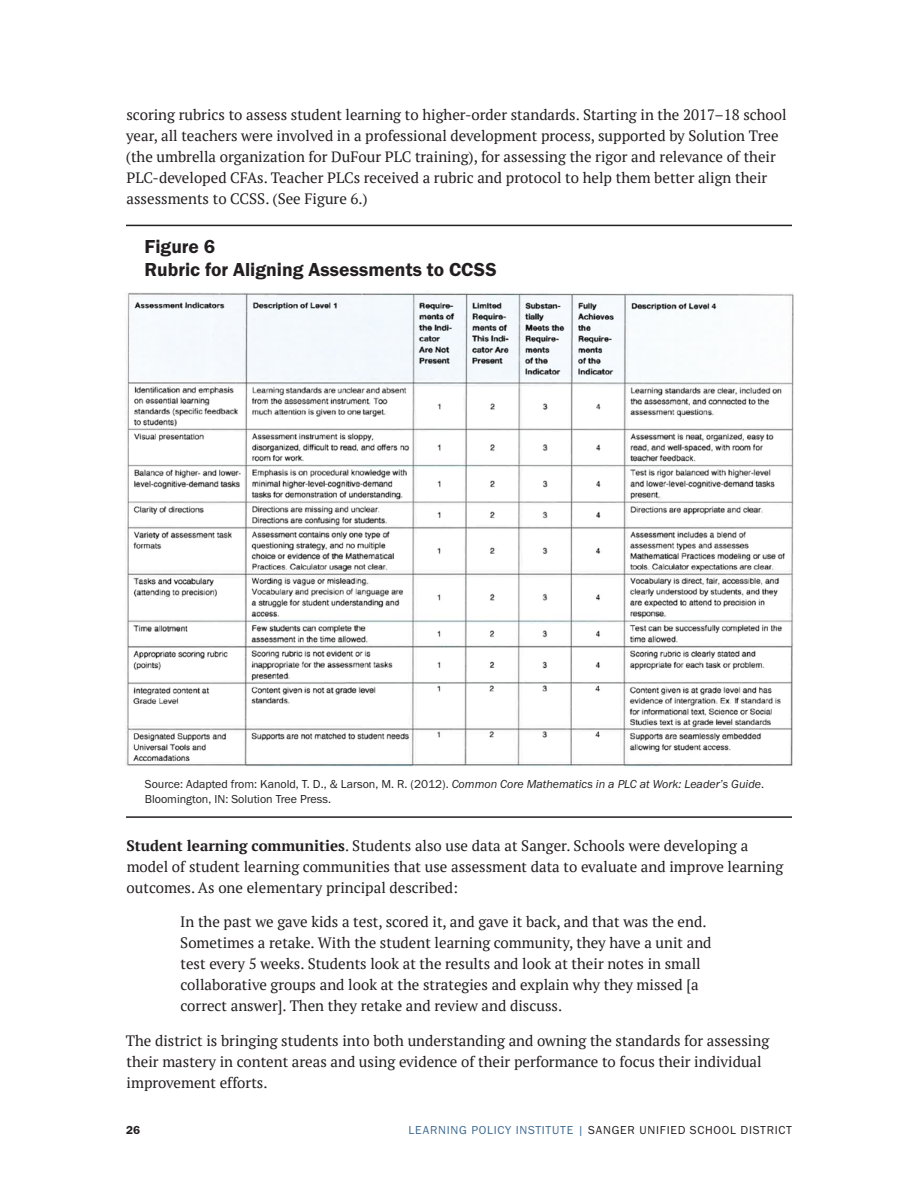
<style>
.page{position:relative;width:918px;height:1188px;background:#fff}
.page>*{position:absolute;margin:0;border:0;box-sizing:border-box;transform-origin:0 0}
.t1{font:19.5px/22.5px "Franklin Gothic URW Dem";color:#231f20}
.t2{font:15px/21px "PT Serif";color:#231f20}
.t3{font:12px/15px "Franklin Gothic URW Boo";letter-spacing:.005em;color:#231f20}
.t4{font:12px "Franklin Gothic URW Boo";letter-spacing:.06em;color:#231f20}
.t5{font:12px "Franklin Gothic URW Dem";color:#231f20}
.s1{font-family:"Franklin Gothic URW Boo Ita"}
.s2{font-weight:700}
.s3{color:#3e6a91}
</style>
<div class="page">
<hr style="left:126px;top:225px;width:666px;height:1px;background:#231f20">
<hr style="left:126px;top:816px;width:666px;height:2px;background:#231f20">
<img style="left:125px;top:291px;width:669px;height:476px">
<p class="t2" style="left:126px;top:104px;width:662px">scoring rubrics to assess student learning to higher-order standards. Starting in the 2017–18 school year, all teachers were involved in a professional development process, supported by Solution Tree (the umbrella organization for DuFour PLC training), for assessing the rigor and relevance of their PLC-developed CFAs. Teacher PLCs received a rubric and protocol to help them better align their assessments to CCSS. (See Figure 6.)</p>
<h1 class="t1" style="left:145px;top:235px;width:354px">Figure 6<br>Rubric for Aligning Assessments to CCSS</h1>
<p class="t3" style="left:145px;top:776px;width:621px">Source: Adapted from: Kanold, T. D., &amp; Larson, M. R. (2012). <span class="s1">Common Core Mathematics in a PLC at Work: Leader’s Guide</span>.<br>Bloomington, IN: Solution Tree Press.</p>
<p class="t2" style="left:127px;top:835px;width:658px"><span class="s2">Student learning communities</span>. Students also use data at Sanger. Schools were developing a model of student learning communities that use assessment data to evaluate and improve learning outcomes. As one elementary principal described:</p>
<p class="t2" style="left:180px;top:911px;width:533px">In the past we gave kids a test, scored it, and gave it back, and that was the end.<br>Sometimes a retake. With the student learning community, they have a unit and test every 5 weeks. Students look at the results and look at their notes in small collaborative groups and look at the strategies and explain why they missed [a correct answer]. Then they retake and review and discuss.</p>
<p class="t2" style="left:126px;top:1030px;width:645px">The district is bringing students into both understanding and owning the standards for assessing their mastery in content areas and using evidence of their performance to focus their individual improvement efforts.</p>
<p class="t5" style="left:126px;top:1123px;width:16px">26</p>
<p class="t4" style="left:409px;top:1123px;width:385px"><span class="s3">LEARNING POLICY INSTITUTE |</span> SANGER UNIFIED SCHOOL DISTRICT</p>
</div>
